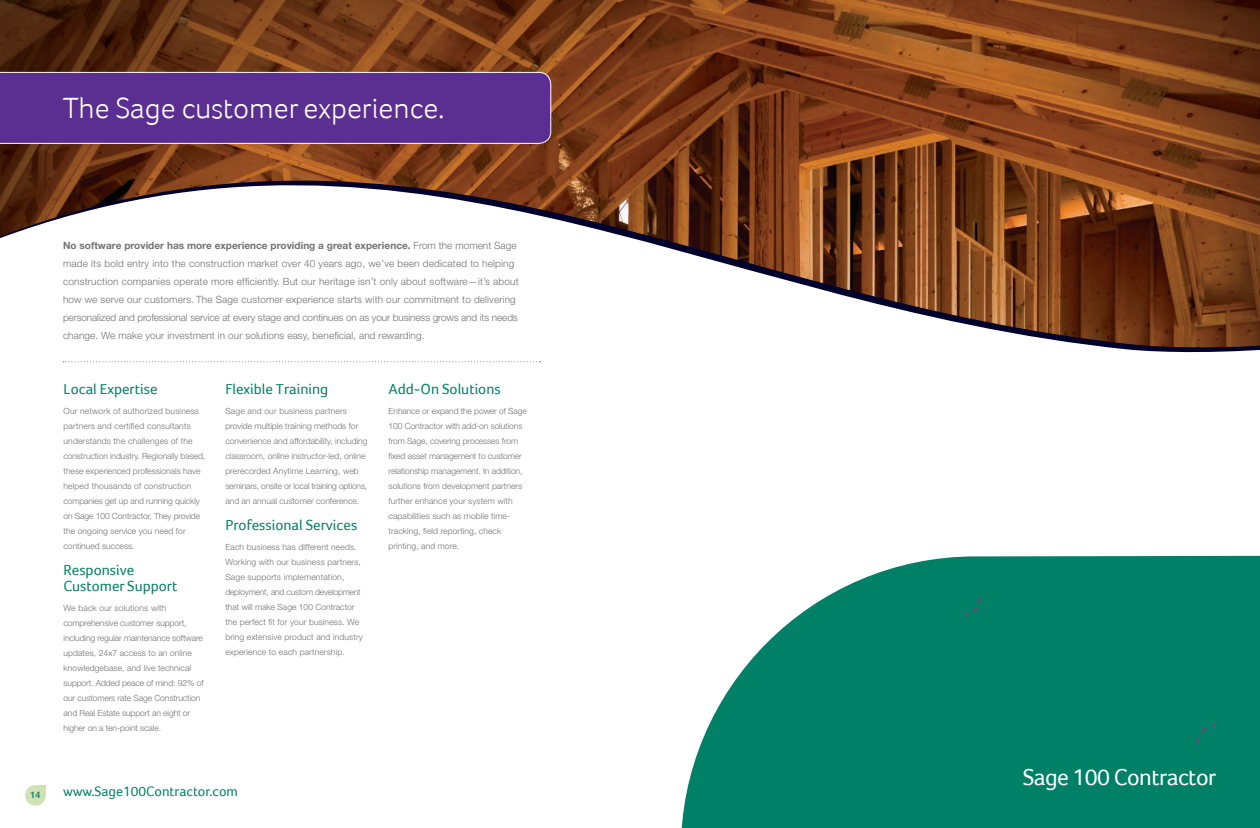
<style>
.page{position:relative;width:1260px;height:828px;background:#fff}
.page>*{position:absolute;margin:0;border:0;box-sizing:border-box;transform-origin:0 0}
.Titles{font:300 30px "Foco";color:#fff}
.t1{font:23.5px "Foco";letter-spacing:-.025em;color:#fff}
.Subhead{font:15px/16px "Foco";color:#008066}
.t2{font:14px "Foco";color:#008066}
.Bulleted_copy{font:300 10px/18px "Helvetica Neue";letter-spacing:.015em;color:#717074}
.t3{font:500 9px "Helvetica Neue";color:#008066}
.Bulleted_copy-2{font:300 8.5px/15px "Helvetica Neue";color:#717074}
.s1{font-weight:700}
</style>
<div class="page">
<img style="left:0;top:0;width:1260px;height:349px">
<div style="left:25px;top:785px;width:21px;height:21px;background:#cfe1b5;border-radius:10px"></div>
<div style="left:0;top:71px;width:552px;height:73px;background:#5b2e91"></div>
<svg style="left:63px;top:361px;width:478px;height:1px"></svg>
<svg style="left:681px;top:556px;width:579px;height:272px;background:#1e8f78"></svg>
<svg style="left:1197px;top:725px;width:19px;height:19px"></svg>
<svg style="left:962px;top:597px;width:19px;height:19px"></svg>
<p class="Titles" style="left:63px;top:91px;width:383px">The Sage customer experience.</p>
<p class="Bulleted_copy" style="left:63px;top:236px;width:457px"><span class="s1">No software provider has more experience providing a great experience.</span> From the moment Sage made its bold entry into the construction market over 40 years ago, we’ve been dedicated to helping construction companies operate more efficiently. But our heritage isn’t only about software—it’s about how we serve our customers. The Sage customer experience starts with our commitment to delivering personalized and professional service at every stage and continues on as your business grows and its needs change. We make your investment in our solutions easy, beneficial, and rewarding.</p>
<p class="Subhead" style="left:64px;top:380px;width:96px">Local Expertise</p>
<p class="Bulleted_copy-2" style="left:64px;top:403px;width:143px">Our network of authorized business partners and certified consultants understands the challenges of the construction industry. Regionally based, these experienced professionals have helped thousands of construction companies get up and running quickly on Sage 100 Contractor, They provide the ongoing service you need for continued success.</p>
<p class="Subhead" style="left:64px;top:562px;width:115px">Responsive<br>Customer Support</p>
<p class="Bulleted_copy-2" style="left:64px;top:601px;width:142px">We back our solutions with comprehensive customer support, including regular maintenance software updates, 24x7 access to an online knowledgebase, and live technical support. Added peace of mind: 92% of our customers rate Sage Construction and Real Estate support an eight or higher on a ten-point scale.</p>
<p class="Subhead" style="left:225px;top:380px;width:105px">Flexible Training</p>
<p class="Bulleted_copy-2" style="left:225px;top:403px;width:144px">Sage and our business partners provide multiple training methods for convenience and affordability, including classroom, online instructor-led, online prerecorded Anytime Learning, web seminars, onsite or local training options, and an annual customer conference.</p>
<p class="Subhead" style="left:225px;top:517px;width:133px">Professional Services</p>
<p class="Bulleted_copy-2" style="left:225px;top:540px;width:139px">Each business has different needs.<br>Working with our business partners, Sage supports implementation, deployment, and custom development that will make Sage 100 Contractor the perfect fit for your business. We bring extensive product and industry experience to each partnership.</p>
<p class="t3" style="left:31px;top:789px;width:12px">14</p>
<h3 class="t2" style="left:63px;top:783px;width:176px">www.Sage100Contractor.com</h3>
<p class="Subhead" style="left:389px;top:380px;width:114px">Add-On Solutions</p>
<p class="Bulleted_copy-2" style="left:389px;top:403px;width:140px">Enhance or expand the power of Sage 100 Contractor with add-on solutions from Sage, covering processes from fixed asset management to customer relationship management. In addition, solutions from development partners further enhance your system with capabilities such as mobile time&shy;tracking, field reporting, check printing, and more.</p>
<p class="t1" style="left:1023px;top:763px;width:195px">Sage 100 Contractor</p>
</div>
